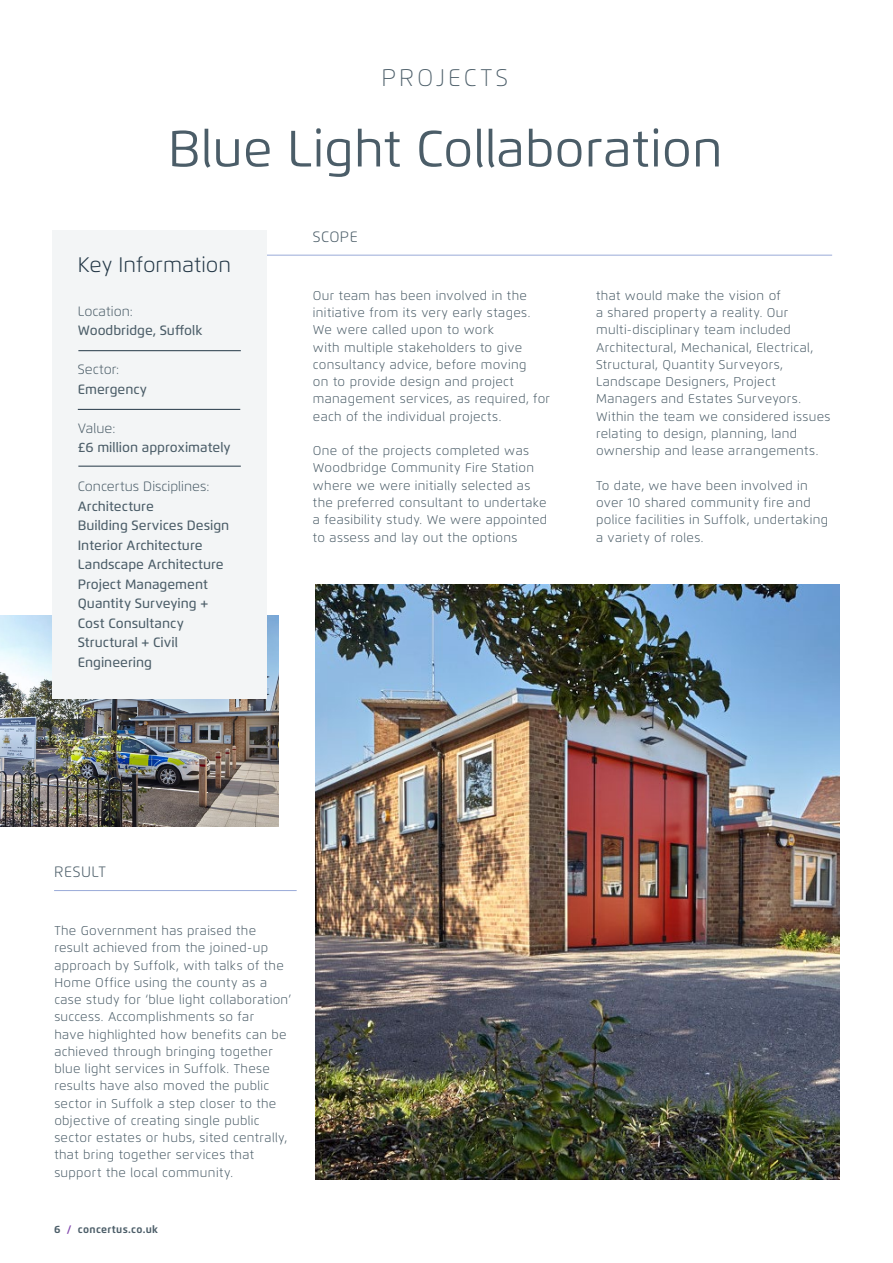
<style>
.page{position:relative;width:893px;height:1263px;background:#fff}
.page>*{position:absolute;margin:0;border:0;box-sizing:border-box;transform-origin:0 0}
.t1{font:51px "Flexo";color:#4b5d68}
.t2{font:100 24px "Flexo";letter-spacing:.13em;color:#4b5d68}
.t3{font:300 21px "Flexo";color:#233746}
.t4{font:300 15px "Flexo";letter-spacing:.03em;color:#4b5d68}
.t5{font:500 13.5px/19.5px "Flexo";color:#4b5d68}
.t6{font:300 13.5px "Flexo";color:#4b5d68}
.t7{font:300 12.75px/17.2px "Flexo";letter-spacing:.025em;color:#4b5d68}
.t8{font:700 10.5px "Flexo";letter-spacing:.03em;color:#4b5d68}
.s1{color:#8147ad}
</style>
<div class="page">
<img style="left:0;top:615px;width:279px;height:211px">
<img style="left:316px;top:585px;width:523px;height:594px">
<hr style="left:54px;top:890px;width:243px;height:1px;background:#99abd8">
<hr style="left:121px;top:255px;width:711px;height:1px;background:#99abd8">
<div style="left:52px;top:230px;width:214px;height:469px;background:#f3f5f6"></div>
<hr style="left:78px;top:409px;width:162px;height:1px;background:#233746">
<hr style="left:78px;top:350px;width:163px;height:1px;background:#233746">
<hr style="left:78px;top:466px;width:163px;height:1px;background:#233746">
<h2 class="t2" style="left:381px;top:63px;width:128px">PROJECTS</h2>
<h1 class="t1" style="left:168px;top:118px;width:556px">Blue Light Collaboration</h1>
<h3 class="t3" style="left:78px;top:252px;width:155px">Key Information</h3>
<p class="t6" style="left:78px;top:303px;width:57px">Location:</p>
<p class="t5" style="left:78px;top:321px;width:126px">Woodbridge, Suffolk</p>
<p class="t6" style="left:78px;top:361px;width:43px">Sector:</p>
<p class="t5" style="left:78px;top:379px;width:71px">Emergency</p>
<p class="t6" style="left:78px;top:420px;width:39px">Value:</p>
<p class="t5" style="left:78px;top:438px;width:154px">£6 million approximately</p>
<p class="t6" style="left:78px;top:478px;width:133px">Concertus Disciplines:</p>
<p class="t5" style="left:78px;top:496px;width:153px">Architecture<br>Building Services Design<br>Interior Architecture<br>Landscape Architecture<br>Project Management<br>Quantity Surveying +<br>Cost Consultancy<br>Structural + Civil<br>Engineering</p>
<p class="t4" style="left:313px;top:228px;width:46px">SCOPE</p>
<p class="t7" style="left:313px;top:287px;width:239px">Our team has been involved in the initiative from its very early stages.<br>We were called upon to work<br>with multiple stakeholders to give consultancy advice, before moving<br>on to provide design and project management services, as required, for each of the individual projects.</p>
<p class="t7" style="left:313px;top:442px;width:236px">One of the projects completed was Woodbridge Community Fire Station where we were initially selected as the preferred consultant to undertake a feasibility study. We were appointed to assess and lay out the options</p>
<p class="t7" style="left:596px;top:287px;width:236px">that would make the vision of<br>a shared property a reality. Our multi-disciplinary team included Architectural, Mechanical, Electrical, Structural, Quantity Surveyors, Landscape Designers, Project Managers and Estates Surveyors.<br>Within the team we considered issues relating to design, planning, land ownership and lease arrangements.</p>
<p class="t7" style="left:596px;top:477px;width:234px">To date, we have been involved in over 10 shared community fire and police facilities in Suffolk, undertaking a variety of roles.</p>
<p class="t4" style="left:54px;top:863px;width:53px">RESULT</p>
<p class="t7" style="left:54px;top:922px;width:238px">The Government has praised the result achieved from the joined-up approach by Suffolk, with talks of the Home Office using the county as a case study for ‘blue light collaboration’ success. Accomplishments so far<br>have highlighted how benefits can be achieved through bringing together blue light services in Suffolk. These results have also moved the public sector in Suffolk a step closer to the objective of creating single public sector estates or hubs, sited centrally, that bring together services that support the local community.</p>
<p class="t8" style="left:54px;top:1223px;width:105px">6 <span class="s1">/</span> concertus.co.uk</p>
</div>
